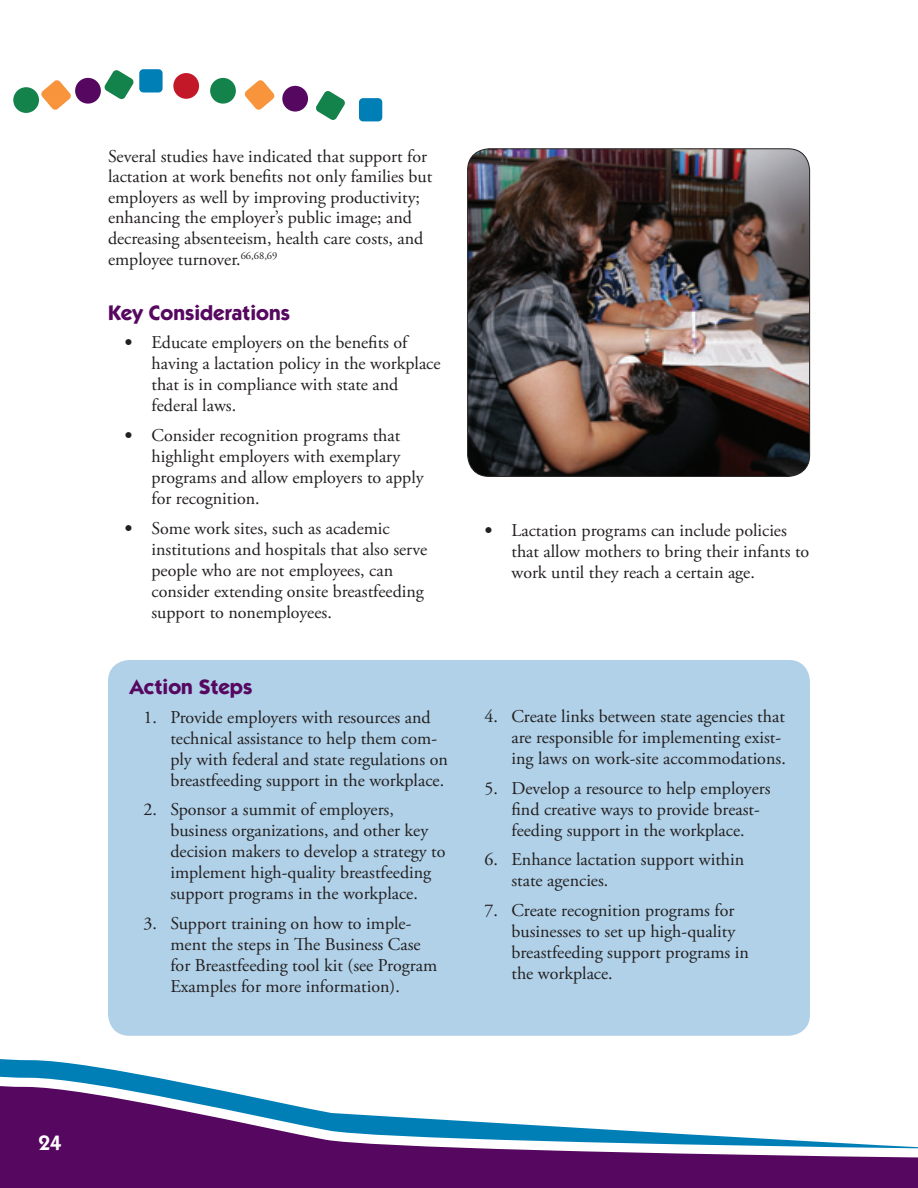
<style>
.page{position:relative;width:918px;height:1188px;background:#fff}
.page>*{position:absolute;margin:0;border:0;box-sizing:border-box;transform-origin:0 0}
.Heading_3{font:700 21px "ITC Kabel Std";color:#560760}
.t1{font:600 21px "ITC Kabel Std";color:#fff}
.t2{font:18px/21px "Adobe Garamond Pro";color:#231f20}
</style>
<div class="page">
<div style="left:359px;top:98px;width:23px;height:23px;background:#007eb6;border-radius:4px"></div>
<svg style="left:244px;top:80px;width:31px;height:30px"></svg>
<svg style="left:316px;top:91px;width:29px;height:29px"></svg>
<div style="left:210px;top:78px;width:26px;height:26px;background:#14824b;border-radius:50%"></div>
<div style="left:282px;top:86px;width:26px;height:26px;background:#560760;border-radius:50%"></div>
<div style="left:139px;top:69px;width:24px;height:24px;background:#007eb6;border-radius:4px"></div>
<svg style="left:41px;top:80px;width:30px;height:30px"></svg>
<svg style="left:104px;top:70px;width:30px;height:30px"></svg>
<div style="left:13px;top:87px;width:26px;height:26px;background:#14824b;border-radius:50%"></div>
<div style="left:75px;top:78px;width:26px;height:26px;background:#560760;border-radius:50%"></div>
<div style="left:173px;top:73px;width:26px;height:26px;background:#c21828;border-radius:50%"></div>
<div style="left:0;top:1149px;width:918px;height:39px;background:#560760"></div>
<svg style="left:0;top:1059px;width:918px;height:90px"></svg>
<div style="left:108px;top:660px;width:702px;height:376px;background:#b0d1e8;border-radius:22px"></div>
<img style="left:468px;top:149px;width:342px;height:327px">
<div style="left:467px;top:148px;width:343px;height:329px;border:1px solid #231f20;border-radius:22px"></div>
<p class="t2" style="left:108px;top:146px;width:326px">Several studies have indicated that support for lactation at work benefits not only families but employers as well by improving productivity; enhancing the employer’s public image; and decreasing absenteeism, health care costs, and employee turnover.<sup>66,68,69</sup></p>
<p class="Heading_3" style="left:108px;top:300px;width:184px">Key Considerations</p>
<p class="t2" style="left:152px;top:333px;width:291px;text-indent:-27px">• Educate employers on the benefits of having a lactation policy in the workplace that is in compliance with state and federal laws.</p>
<p class="t2" style="left:152px;top:425px;width:274px;text-indent:-27px">• Consider recognition programs that highlight employers with exemplary programs and allow employers to apply for recognition.</p>
<p class="t2" style="left:152px;top:518px;width:277px;text-indent:-27px">• Some work sites, such as academic institutions and hospitals that also serve people who are not employees, can consider extending onsite breastfeeding support to nonemployees.</p>
<p class="Heading_3" style="left:130px;top:674px;width:124px">Action Steps</p>
<p class="t2" style="left:170px;top:707px;width:279px;text-indent:-27px">1. Provide employers with resources and technical assistance to help them com&shy;ply with federal and state regulations on breastfeeding support in the workplace.</p>
<p class="t2" style="left:170px;top:800px;width:277px;text-indent:-27px">2. Sponsor a summit of employers, business organizations, and other key decision makers to develop a strategy to implement high-quality breastfeeding support programs in the workplace.</p>
<p class="t2" style="left:170px;top:913px;width:268px;text-indent:-27px">3. Support training on how to imple&shy;ment the steps in The Business Case for Breastfeeding tool kit (see Program Examples for more information).</p>
<p class="t2" style="left:512px;top:520px;width:299px;text-indent:-27px">• Lactation programs can include policies that allow mothers to bring their infants to work until they reach a certain age.</p>
<p class="t2" style="left:512px;top:707px;width:276px;text-indent:-27px">4. Create links between state agencies that are responsible for implementing exist&shy;ing laws on work-site accommodations.</p>
<p class="t2" style="left:512px;top:778px;width:261px;text-indent:-27px">5. Develop a resource to help employers find creative ways to provide breast&shy;feeding support in the workplace.</p>
<p class="t2" style="left:512px;top:850px;width:234px;text-indent:-27px">6. Enhance lactation support within state agencies.</p>
<p class="t2" style="left:512px;top:900px;width:239px;text-indent:-27px">7. Create recognition programs for businesses to set up high-quality breastfeeding support programs in the workplace.</p>
<p class="t1" style="left:39px;top:1130px;width:25px">24</p>
</div>
